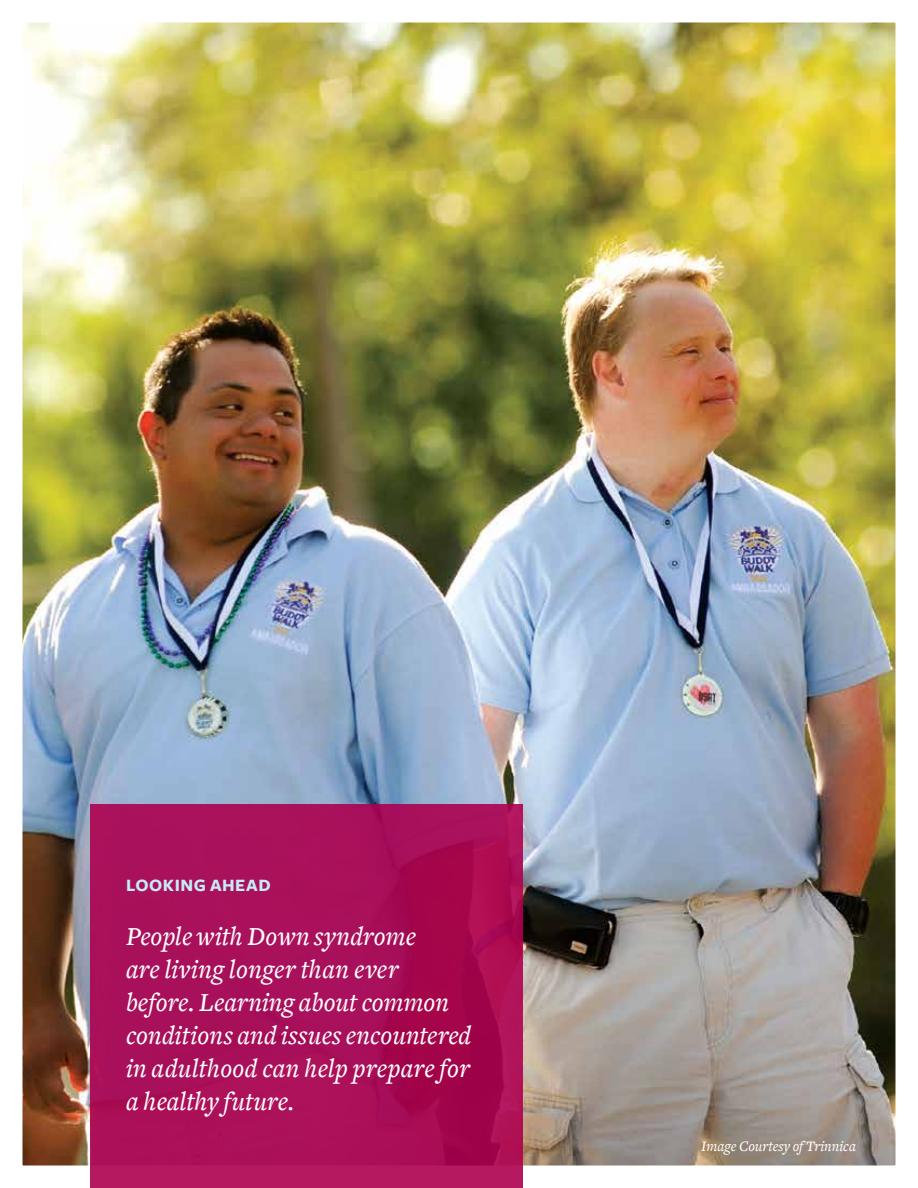
<style>
.page{position:relative;width:918px;height:1188px;background:#fff}
.page>*{position:absolute;margin:0;border:0;box-sizing:border-box;transform-origin:0 0}
.t1{font:italic 500 27px/33px "Freight Text";letter-spacing:.005em;color:#fff}
.t2{font:700 18px "Freight Sans";letter-spacing:.03em;color:#c7eafb}
.t3{font:italic 500 15px "Freight Text";color:#fff}
</style>
<div class="page">
<img style="left:23px;top:23px;width:872px;height:1142px">
<div style="left:90px;top:805px;width:433px;height:383px;background:linear-gradient(to right,#ab135e,#a80a51)"></div>
<p class="t2" style="left:126px;top:876px;width:146px">LOOKING AHEAD</p>
<p class="t1" style="left:126px;top:920px;width:347px">People with Down syndrome<br>are living longer than ever before. Learning about common conditions and issues encountered in adulthood can help prepare for a healthy future.</p>
<p class="t3" style="left:701px;top:1138px;width:157px">Image Courtesy of Trinnica</p>
</div>
